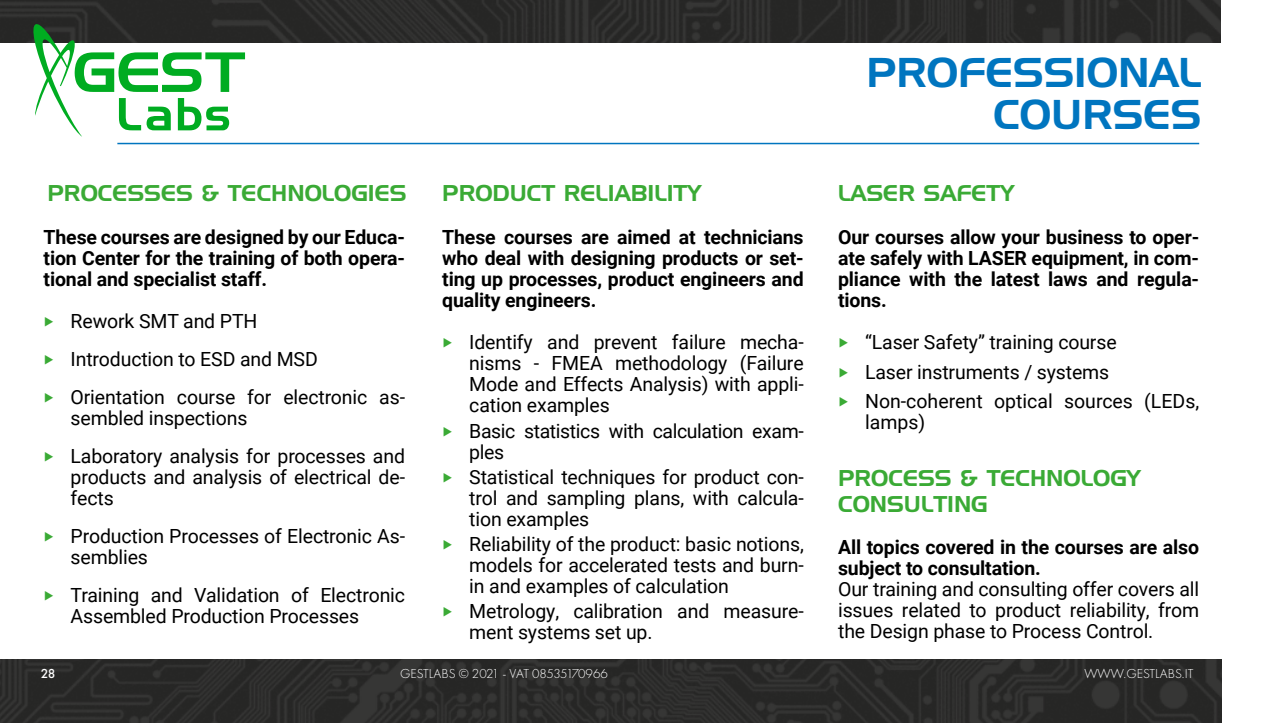
<style>
.page{position:relative;width:1263px;height:723px;background:#fff}
.page>*{position:absolute;margin:0;border:0;box-sizing:border-box;transform-origin:0 0}
.t1{font:40.5px/42px "Handel Gothic";color:#0075bf;text-align:right}
.t2{font:22.2px/26.7px "Handel Gothic";color:#3aaa35}
.t3{font:19.5px/21px "Roboto";letter-spacing:-.005em;color:#000}
.t4{font:700 19.5px/21px "Roboto";letter-spacing:-.005em;color:#000;text-align:justify}
.t5{font:300 13.5px "Futura PT";color:#fff}
.t6{font:500 13.5px "Futura PT";color:#fff}
.s1{color:#3aaa35}
</style>
<div class="page">
<img style="left:0;top:0;width:1221px;height:43px">
<img style="left:0;top:659px;width:1221px;height:64px">
<hr style="left:117px;top:143px;width:1082px;height:1px;background:#0075bf">
<svg style="left:30px;top:22px;width:215px;height:115px"></svg>
<h1 class="t1" style="left:866px;top:54px;width:336px">PROFESSIONAL<br>COURSES</h1>
<p class="t2" style="left:47px;top:181px;width:361px">PROCESSES &amp; TECHNOLOGIES</p>
<p class="t2" style="left:442px;top:181px;width:260px">PRODUCT RELIABILITY</p>
<p class="t2" style="left:838px;top:181px;width:178px">LASER SAFETY</p>
<p class="t4" style="left:44px;top:226px;width:363px">These courses are designed by our Educa&shy;tion Center for the training of both opera&shy;tional and specialist staff.</p>
<p class="t3" style="left:44px;top:302px;width:363px;line-height:38px"><span class="s1">‣</span> Rework SMT and PTH<br><span class="s1">‣</span> Introduction to ESD and MSD<br><span class="s1">‣</span> Orientation course for electronic as-</p>
<p class="t3" style="left:44px;top:399px;width:363px;line-height:38px;text-indent:27px">sembled inspections<br><span class="s1">‣</span> Laboratory analysis for processes and</p>
<p class="t3" style="left:71px;top:466px;width:336px">products and analysis of electrical de&shy;fects</p>
<p class="t3" style="left:71px;top:525px;width:336px;text-indent:-27px"><span class="s1">‣</span> Production Processes of Electronic As&shy;semblies</p>
<p class="t3" style="left:71px;top:584px;width:336px;text-indent:-27px"><span class="s1">‣</span> Training and Validation of Electronic<br>Assembled Production Processes</p>
<p class="t4" style="left:442px;top:226px;width:363px">These courses are aimed at technicians who deal with designing products or set&shy;ting up processes, product engineers and quality engineers.</p>
<p class="t3" style="left:469px;top:331px;width:336px;text-align:justify;text-indent:-27px"><span class="s1">‣</span> Identify and prevent failure mecha&shy;nisms - FMEA methodology (Failure Mode and Effects Analysis) with appli&shy;cation examples</p>
<p class="t3" style="left:469px;top:419px;width:336px;text-indent:-27px"><span class="s1">‣</span> Basic statistics with calculation exam&shy;ples</p>
<p class="t3" style="left:469px;top:466px;width:336px;text-align:justify;text-indent:-27px"><span class="s1">‣</span> Statistical techniques for product con&shy;trol and sampling plans, with calcula&shy;tion examples</p>
<p class="t3" style="left:469px;top:533px;width:336px;text-align:justify;text-indent:-27px"><span class="s1">‣</span> Reliability of the product: basic notions, models for accelerated tests and burn&shy;in and examples of calculation</p>
<p class="t3" style="left:469px;top:600px;width:336px;text-indent:-27px"><span class="s1">‣</span> Metrology, calibration and measure&shy;ment systems set up.</p>
<p class="t4" style="left:838px;top:226px;width:363px">Our courses allow your business to oper&shy;ate safely with LASER equipment, in com&shy;pliance with the latest laws and regula&shy;tions.</p>
<p class="t3" style="left:838px;top:327px;width:363px;line-height:29.5px"><span class="s1">‣</span> “Laser Safety” training course<br><span class="s1">‣</span> Laser instruments / systems<br><span class="s1">‣</span> Non-coherent optical sources (LEDs,</p>
<p class="t3" style="left:865px;top:411px;width:62px">lamps)</p>
<p class="t2" style="left:838px;top:466px;width:304px">PROCESS &amp; TECHNOLOGY<br>CONSULTING</p>
<p class="t4" style="left:838px;top:536px;width:362px">All topics covered in the courses are also subject to consultation.</p>
<p class="t3" style="left:838px;top:578px;width:363px;text-align:justify">Our training and consulting offer covers all issues related to product reliability, from the Design phase to Process Control.</p>
<p class="t6" style="left:41px;top:665px;width:16px">28</p>
<p class="t5" style="left:400px;top:666px;width:209px">GESTLABS © 2021 - VAT 08535170966</p>
<p class="t5" style="left:1084px;top:666px;width:110px">WWW.GESTLABS.IT</p>
</div>
